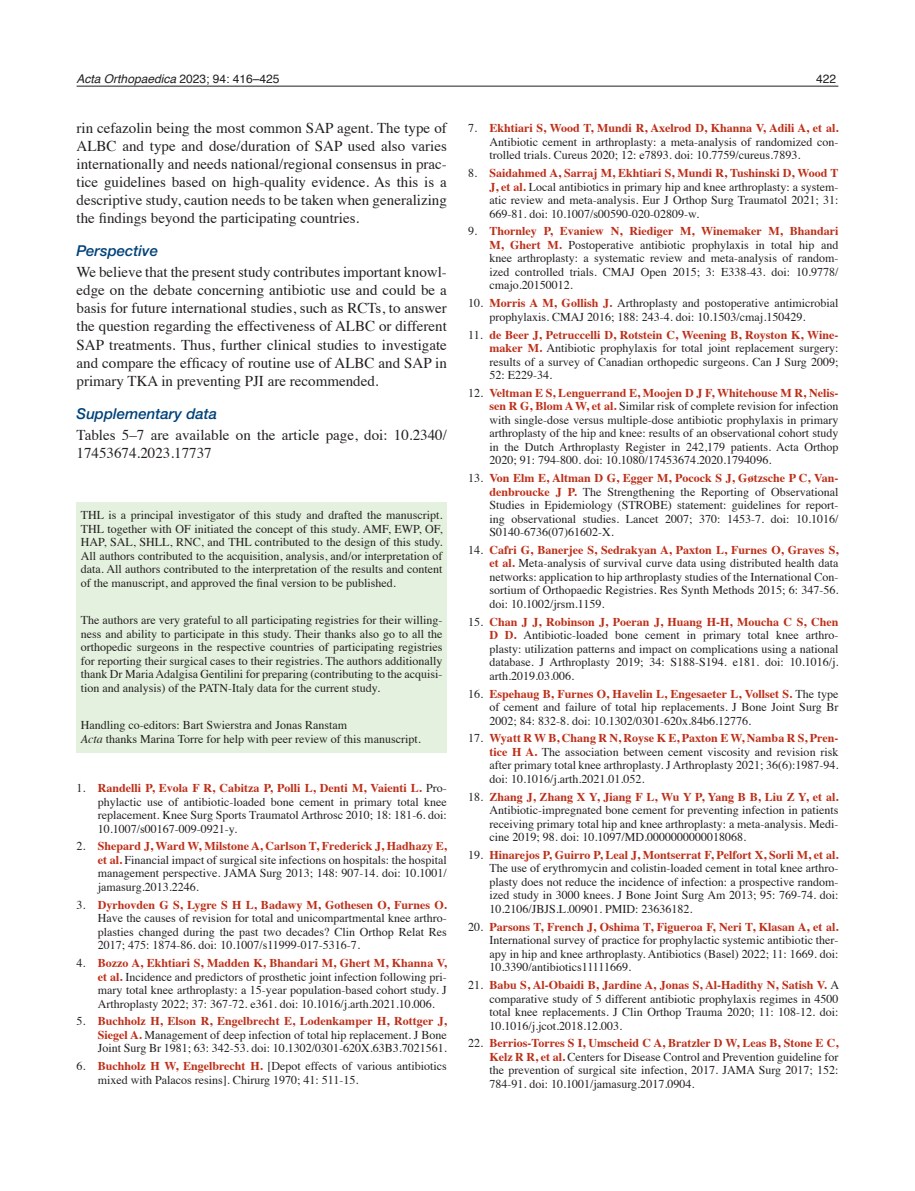
<style>
.page{position:relative;width:915px;height:1191px;background:#fff}
.page>*{position:absolute;margin:0;border:0;box-sizing:border-box;transform-origin:0 0}
.t1{font:15px/18px "Times";color:#231f20;text-align:justify}
.t2{font:italic 500 15px "Helvetica Neue LTW1 G";color:#004279}
.t3{font:12px/13.5px "Times";color:#231f20;text-align:justify}
.t4{font:italic 12px "Helvetica";color:#231f20}
.t5{font:12px "Helvetica";color:#231f20}
.s1{font-style:normal}
.s2{font-weight:700;color:#bc2e18}
.s3{font-style:italic}
</style>
<div class="page">
<hr style="left:77px;top:86px;width:761px;height:1px;background:#231f20">
<div style="left:77px;top:502px;width:369px;height:250px;background:#e4f1de"></div>
<p class="t4" style="left:77px;top:70px;width:204px">Acta Orthopaedica <span class="s1">2023; 94: 416–425</span></p>
<p class="t5" style="left:816px;top:70px;width:22px">422</p>
<p class="t1" style="left:77px;top:118px;width:371px">rin cefazolin being the most common SAP agent. The type of ALBC and type and dose/duration of SAP used also varies internationally and needs national/regional consensus in prac&shy;tice guidelines based on high-quality evidence. As this is a descriptive study, caution needs to be taken when generalizing the findings beyond the participating countries.</p>
<p class="t2" style="left:77px;top:242px;width:83px">Perspective</p>
<p class="t1" style="left:77px;top:262px;width:371px">We believe that the present study contributes important knowl&shy;edge on the debate concerning antibiotic use and could be a basis for future international studies, such as RCTs, to answer the question regarding the effectiveness of ALBC or different SAP treatments. Thus, further clinical studies to investigate and compare the efficacy of routine use of ALBC and SAP in primary TKA in preventing PJI are recommended.</p>
<p class="t2" style="left:77px;top:404px;width:142px">Supplementary data</p>
<p class="t1" style="left:77px;top:424px;width:371px">Tables 5–7 are available on the article page, doi: 10.2340/<br>17453674.2023.17737</p>
<p class="t3" style="left:489px;top:120px;width:350px;text-indent:-21px">7. <span class="s2">Ekhtiari S, Wood T, Mundi R, Axelrod D, Khanna V, Adili A, et al.<br></span>Antibiotic cement in arthroplasty: a meta-analysis of randomized con&shy;trolled trials. Cureus 2020; 12: e7893. doi: 10.7759/cureus.7893.</p>
<p class="t3" style="left:489px;top:165px;width:350px;text-indent:-21px">8. <span class="s2">Saidahmed A, Sarraj M, Ekhtiari S, Mundi R, Tushinski D, Wood T J, et al.</span> Local antibiotics in primary hip and knee arthroplasty: a system&shy;atic review and meta-analysis. Eur J Orthop Surg Traumatol 2021; 31:<br>669-81. doi: 10.1007/s00590-020-02809-w.</p>
<p class="t3" style="left:489px;top:224px;width:350px;text-indent:-21px">9. <span class="s2">Thornley P, Evaniew N, Riediger M, Winemaker M, Bhandari M, Ghert M.</span> Postoperative antibiotic prophylaxis in total hip and knee arthroplasty: a systematic review and meta-analysis of random&shy;ized controlled trials. CMAJ Open 2015; 3: E338-43. doi: 10.9778/ cmajo.20150012.</p>
<p class="t3" style="left:489px;top:295px;width:350px;text-indent:-21px">10. <span class="s2">Morris A M, Gollish J.</span> Arthroplasty and postoperative antimicrobial prophylaxis. CMAJ 2016; 188: 243-4. doi: 10.1503/cmaj.150429.</p>
<p class="t3" style="left:489px;top:327px;width:350px;text-indent:-21px">11. <span class="s2">de Beer J, Petruccelli D, Rotstein C, Weening B, Royston K, Wine&shy;maker M.</span> Antibiotic prophylaxis for total joint replacement surgery: results of a survey of Canadian orthopedic surgeons. Can J Surg 2009; 52: E229-34.</p>
<p class="t3" style="left:489px;top:385px;width:350px;text-indent:-21px">12. <span class="s2">Veltman E S, Lenguerrand E, Moojen D J F, Whitehouse M R, Nelis&shy;sen R G, Blom A W, et al.</span> Similar risk of complete revision for infection with single-dose versus multiple-dose antibiotic prophylaxis in primary arthroplasty of the hip and knee: results of an observational cohort study in the Dutch Arthroplasty Register in 242,179 patients. Acta Orthop 2020; 91: 794-800. doi: 10.1080/17453674.2020.1794096.</p>
<p class="t3" style="left:489px;top:470px;width:350px;text-indent:-21px">13. <span class="s2">Von Elm E, Altman D G, Egger M, Pocock S J, Gøtzsche P C, Van&shy;denbroucke J P.</span> The Strengthening the Reporting of Observational Studies in Epidemiology (STROBE) statement: guidelines for report&shy;ing observational studies. Lancet 2007; 370: 1453-7. doi: 10.1016/ S0140-6736(07)61602-X.</p>
<p class="t3" style="left:489px;top:542px;width:350px;text-indent:-21px">14. <span class="s2">Cafri G, Banerjee S, Sedrakyan A, Paxton L, Furnes O, Graves S, et al.</span> Meta-analysis of survival curve data using distributed health data networks: application to hip arthroplasty studies of the International Con&shy;sortium of Orthopaedic Registries. Res Synth Methods 2015; 6: 347-56. doi: 10.1002/jrsm.1159.</p>
<p class="t3" style="left:489px;top:614px;width:350px;text-indent:-21px">15. <span class="s2">Chan J J, Robinson J, Poeran J, Huang H-H, Moucha C S, Chen D D.</span> Antibiotic-loaded bone cement in primary total knee arthro&shy;plasty: utilization patterns and impact on complications using a national database. J Arthroplasty 2019; 34: S188-S194. e181. doi: 10.1016/j. arth.2019.03.006.</p>
<p class="t3" style="left:489px;top:685px;width:350px;text-indent:-21px">16. <span class="s2">Espehaug B, Furnes O, Havelin L, Engesaeter L, Vollset S.</span> The type of cement and failure of total hip replacements. J Bone Joint Surg Br 2002; 84: 832-8. doi: 10.1302/0301-620x.84b6.12776.</p>
<p class="t3" style="left:489px;top:730px;width:350px;text-indent:-21px">17. <span class="s2">Wyatt R W B, Chang R N, Royse K E, Paxton E W, Namba R S, Pren&shy;tice H A.</span> The association between cement viscosity and revision risk after primary total knee arthroplasty. J Arthroplasty 2021; 36(6):1987-94. doi: 10.1016/j.arth.2021.01.052.</p>
<p class="t3" style="left:489px;top:789px;width:350px;text-indent:-21px">18. <span class="s2">Zhang J, Zhang X Y, Jiang F L, Wu Y P, Yang B B, Liu Z Y, et al.<br></span>Antibiotic-impregnated bone cement for preventing infection in patients receiving primary total hip and knee arthroplasty: a meta-analysis. Medi&shy;cine 2019; 98. doi: 10.1097/MD.0000000000018068.</p>
<p class="t3" style="left:489px;top:847px;width:350px;text-indent:-21px">19. <span class="s2">Hinarejos P, Guirro P, Leal J, Montserrat F, Pelfort X, Sorli M, et al.<br></span>The use of erythromycin and colistin-loaded cement in total knee arthro&shy;plasty does not reduce the incidence of infection: a prospective random&shy;ized study in 3000 knees. J Bone Joint Surg Am 2013; 95: 769-74. doi:<br>10.2106/JBJS.L.00901. PMID: 23636182.</p>
<p class="t3" style="left:489px;top:919px;width:350px;text-indent:-21px">20. <span class="s2">Parsons T, French J, Oshima T, Figueroa F, Neri T, Klasan A, et al.<br></span>International survey of practice for prophylactic systemic antibiotic ther&shy;apy in hip and knee arthroplasty. Antibiotics (Basel) 2022; 11: 1669. doi:<br>10.3390/antibiotics11111669.</p>
<p class="t3" style="left:489px;top:977px;width:351px;text-indent:-21px">21. <span class="s2">Babu S, Al-Obaidi B, Jardine A, Jonas S, Al-Hadithy N, Satish V.</span> A comparative study of 5 different antibiotic prophylaxis regimes in 4500 total knee replacements. J Clin Orthop Trauma 2020; 11: 108-12. doi:<br>10.1016/j.jcot.2018.12.003.</p>
<p class="t3" style="left:489px;top:1035px;width:350px;text-indent:-21px">22. <span class="s2">Berrios-Torres S I, Umscheid C A, Bratzler D W, Leas B, Stone E C, Kelz R R, et al.</span> Centers for Disease Control and Prevention guideline for the prevention of surgical site infection, 2017. JAMA Surg 2017; 152:<br>784-91. doi: 10.1001/jamasurg.2017.0904.</p>
<p class="t3" style="left:81px;top:507px;width:363px">THL is a principal investigator of this study and drafted the manuscript.<br>THL together with OF initiated the concept of this study. AMF, EWP, OF, HAP, SAL, SHLL, RNC, and THL contributed to the design of this study.<br>All authors contributed to the acquisition, analysis, and/or interpretation of data. All authors contributed to the interpretation of the results and content of the manuscript, and approved the final version to be published.</p>
<p class="t3" style="left:81px;top:612px;width:363px">The authors are very grateful to all participating registries for their willing&shy;ness and ability to participate in this study. Their thanks also go to all the orthopedic surgeons in the respective countries of participating registries for reporting their surgical cases to their registries. The authors additionally thank Dr Maria Adalgisa Gentilini for preparing (contributing to the acquisi&shy;tion and analysis) of the PATN-Italy data for the current study.</p>
<p class="t3" style="left:81px;top:717px;width:341px">Handling co-editors: Bart Swierstra and Jonas Ranstam<br><span class="s3">Acta</span> thanks Marina Torre for help with peer review of this manuscript.</p>
<p class="t3" style="left:98px;top:780px;width:350px;text-indent:-21px">1. <span class="s2">Randelli P, Evola F R, Cabitza P, Polli L, Denti M, Vaienti L.</span> Pro&shy;phylactic use of antibiotic-loaded bone cement in primary total knee replacement. Knee Surg Sports Traumatol Arthrosc 2010; 18: 181-6. doi:<br>10.1007/s00167-009-0921-y.</p>
<p class="t3" style="left:98px;top:838px;width:350px;text-indent:-21px">2. <span class="s2">Shepard J, Ward W, Milstone A, Carlson T, Frederick J, Hadhazy E, et al.</span> Financial impact of surgical site infections on hospitals: the hospital management perspective. JAMA Surg 2013; 148: 907-14. doi: 10.1001/ jamasurg.2013.2246.</p>
<p class="t3" style="left:98px;top:897px;width:350px;text-indent:-21px">3. <span class="s2">Dyrhovden G S, Lygre S H L, Badawy M, Gothesen O, Furnes O.<br></span>Have the causes of revision for total and unicompartmental knee arthro&shy;plasties changed during the past two decades? Clin Orthop Relat Res 2017; 475: 1874-86. doi: 10.1007/s11999-017-5316-7.</p>
<p class="t3" style="left:98px;top:955px;width:350px;text-indent:-21px">4. <span class="s2">Bozzo A, Ekhtiari S, Madden K, Bhandari M, Ghert M, Khanna V, et al.</span> Incidence and predictors of prosthetic joint infection following pri&shy;mary total knee arthroplasty: a 15-year population-based cohort study. J Arthroplasty 2022; 37: 367-72. e361. doi: 10.1016/j.arth.2021.10.006.</p>
<p class="t3" style="left:98px;top:1013px;width:350px;text-indent:-21px">5. <span class="s2">Buchholz H, Elson R, Engelbrecht E, Lodenkamper H, Rottger J, Siegel A.</span> Management of deep infection of total hip replacement. J Bone Joint Surg Br 1981; 63: 342-53. doi: 10.1302/0301-620X.63B3.7021561.</p>
<p class="t3" style="left:98px;top:1058px;width:350px;text-indent:-21px">6. <span class="s2">Buchholz H W, Engelbrecht H.</span> [Depot effects of various antibiotics mixed with Palacos resins]. Chirurg 1970; 41: 511-15.</p>
</div>
